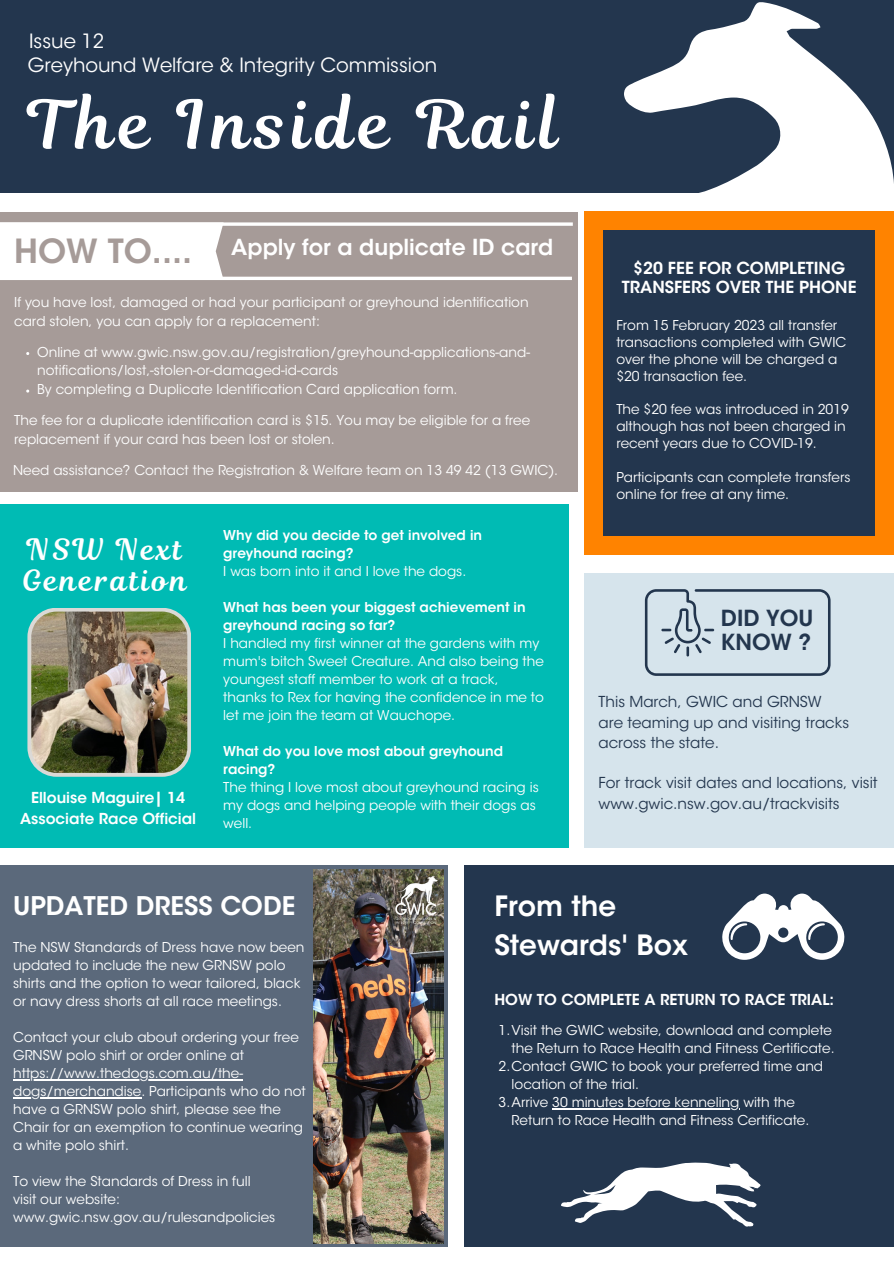
<style>
.page{position:relative;width:894px;height:1264px;background:#fff}
.page>*{position:absolute;margin:0;border:0;box-sizing:border-box;transform-origin:0 0}
.t1{font:66.6px "Magnolia Script";letter-spacing:.09em;color:#fff}
.t2{font:600 49.05px "ITC Avant Garde Std";color:#fff}
.t3{font:600 33px "ITC Avant Garde Std";color:#a69b98}
.t4{font:29.1px/30.8px "Magnolia Script";letter-spacing:.095em;color:#fff}
.t5{font:600 27.75px/38.7px "ITC Avant Garde Std";color:#fff}
.t6{font:600 25.5px "ITC Avant Garde Std";color:#fff}
.t7{font:600 22.05px/23.7px "ITC Avant Garde Std";color:#23364e}
.t8{font:600 21.9px "ITC Avant Garde Std";color:#fff}
.t9{font:19.5px "ITC Avant Garde Std";color:#fff}
.t10{font:600 16.5px/19.2px "ITC Avant Garde Std";color:#fff;text-align:center}
.t11{font:15px/20.2px "ITC Avant Garde Std";color:#23364e}
.t12{font:600 15px/20.2px "ITC Avant Garde Std";color:#fff;text-align:center}
.t13{font:13.5px/18px "ITC Avant Garde Std";color:#fff}
.t14{font:600 13.5px/18px "ITC Avant Garde Std";color:#fff}
</style>
<div class="page">
<div style="left:0;top:0;width:893px;height:193px;background:#23364e"></div>
<svg style="left:313px;top:2px;width:580px;height:623px"></svg>
<div style="left:583px;top:573px;width:310px;height:274px;background:#d6e4ec"></div>
<div style="left:583px;top:212px;width:310px;height:343px;background:#ff8300"></div>
<div style="left:602px;top:231px;width:272px;height:304px;background:#23364e"></div>
<div style="left:0;top:505px;width:568px;height:342px;background:#00bbb4"></div>
<div style="left:0;top:865px;width:447px;height:381px;background:#5b697b"></div>
<div style="left:464px;top:865px;width:429px;height:381px;background:#23364e"></div>
<svg style="left:644px;top:589px;width:186px;height:87px"></svg>
<div style="left:1px;top:212px;width:576px;height:279px;background:#a69b98"></div>
<div style="left:1px;top:226px;width:222px;height:51px;background:#fff"></div>
<hr style="left:0;top:277px;width:571px;height:3px;background:#fff">
<svg style="left:0;top:222px;width:572px;height:4px;fill:#fff"></svg>
<svg style="left:722px;top:893px;width:122px;height:66px"></svg>
<img style="left:27px;top:608px;width:164px;height:168px">
<svg style="left:561px;top:1162px;width:200px;height:65px"></svg>
<img style="left:313px;top:869px;width:130px;height:374px">
<img style="left:396px;top:876px;width:41px;height:47px">
<hr style="left:13px;top:1079px;width:230px;height:1px;background:#fff">
<hr style="left:13px;top:1097px;width:128px;height:1px;background:#fff">
<hr style="left:552px;top:1108px;width:187px;height:1px;background:#fff">
<h3 class="t9" style="left:29px;top:34px;width:76px">Issue 12</h3>
<h3 class="t9" style="left:28px;top:58px;width:411px">Greyhound Welfare &amp; Integrity Commission</h3>
<h1 class="t1" style="left:28px;top:78px;width:532px">The Inside Rail</h1>
<h3 class="t3" style="left:14px;top:238px;width:179px">HOW TO....</h3>
<h3 class="t8" style="left:231px;top:239px;width:323px">Apply for a duplicate ID card</h3>
<h2 class="t2" style="left:444px;top:268px;width:30px">?</h2>
<p class="t13" style="left:14px;top:294px;width:516px;line-height:18.8px">If you have lost, damaged or had your participant or greyhound identification card stolen, you can apply for a replacement:</p>
<p class="t13" style="left:37px;top:344px;width:494px;line-height:18.8px">Online at www.gwic.nsw.gov.au/registration/greyhound-applications-and&shy;notifications/lost,-stolen-or-damaged-id-cards<br>By completing a Duplicate Identification Card application form.</p>
<p class="t13" style="left:14px;top:412px;width:517px;line-height:18.8px">The fee for a duplicate identification card is $15. You may be eligible for a free replacement if your card has been lost or stolen.</p>
<p class="t13" style="left:13px;top:462px;width:546px">Need assistance? Contact the Registration &amp; Welfare team on 13 49 42 (13 GWIC).</p>
<h3 class="t4" style="left:22px;top:534px;width:166px">NSW Next<br>Generation</h3>
<p class="t12" style="left:20px;top:789px;width:177px">Ellouise Maguire| 14<br>Associate Race Official</p>
<p class="t14" style="left:223px;top:527px;width:260px">Why did you decide to get involved in greyhound racing?</p>
<p class="t13" style="left:223px;top:563px;width:244px">I was born into it and I love the dogs.</p>
<p class="t14" style="left:223px;top:599px;width:304px">What has been your biggest achievement in greyhound racing so far?</p>
<p class="t13" style="left:223px;top:635px;width:322px">I handled my first winner at the gardens with my mum's bitch Sweet Creature. And also being the youngest staff member to work at a track, thanks to Rex for having the confidence in me to let me join the team at Wauchope.</p>
<p class="t14" style="left:223px;top:743px;width:281px">What do you love most about greyhound racing?</p>
<p class="t13" style="left:223px;top:779px;width:317px">The thing I love most about greyhound racing is my dogs and helping people with their dogs as well.</p>
<p class="t10" style="left:621px;top:260px;width:236px">$20 FEE FOR COMPLETING<br>TRANSFERS OVER THE PHONE</p>
<p class="t13" style="left:616px;top:318px;width:231px;line-height:17px">From 15 February 2023 all transfer transactions completed with GWIC over the phone will be charged a $20 transaction fee.</p>
<p class="t13" style="left:616px;top:403px;width:234px;line-height:17px">The $20 fee was introduced in 2019 although has not been charged in recent years due to COVID-19.</p>
<p class="t13" style="left:616px;top:470px;width:235px;line-height:17px">Participants can complete transfers online for free at any time.</p>
<h3 class="t7" style="left:720px;top:609px;width:94px">DID YOU<br>KNOW ?</h3>
<p class="t11" style="left:598px;top:693px;width:252px">This March, GWIC and GRNSW are teaming up and visiting tracks across the state.</p>
<p class="t11" style="left:598px;top:774px;width:280px">For track visit dates and locations, visit www.gwic.nsw.gov.au/trackvisits</p>
<h3 class="t6" style="left:13px;top:896px;width:283px">UPDATED DRESS CODE</h3>
<p class="t13" style="left:13px;top:939px;width:293px">The NSW Standards of Dress have now been updated to include the new GRNSW polo shirts and the option to wear tailored, black or navy dress shorts at all race meetings.</p>
<p class="t13" style="left:13px;top:1029px;width:294px">Contact your club about ordering your free GRNSW polo shirt or order online at https://www.thedogs.com.au/the&shy;dogs/merchandise. Participants who do not have a GRNSW polo shirt, please see the Chair for an exemption to continue wearing a white polo shirt.</p>
<p class="t13" style="left:13px;top:1174px;width:263px">To view the Standards of Dress in full visit our website: www.gwic.nsw.gov.au/rulesandpolicies</p>
<h3 class="t5" style="left:494px;top:890px;width:195px">From the<br>Stewards' Box</h3>
<p class="t12" style="left:494px;top:991px;width:341px">HOW TO COMPLETE A RETURN TO RACE TRIAL:</p>
<p class="t13" style="left:498px;top:1022px;width:335px">1.Visit the GWIC website, download and complete</p>
<p class="t13" style="left:511px;top:1040px;width:324px">the Return to Race Health and Fitness Certificate.</p>
<p class="t13" style="left:498px;top:1058px;width:326px">2.Contact GWIC to book your preferred time and</p>
<p class="t13" style="left:511px;top:1076px;width:129px">location of the trial.</p>
<p class="t13" style="left:498px;top:1094px;width:298px">3.Arrive 30 minutes before kenneling with the</p>
<p class="t13" style="left:511px;top:1112px;width:299px">Return to Race Health and Fitness Certificate.</p>
</div>
